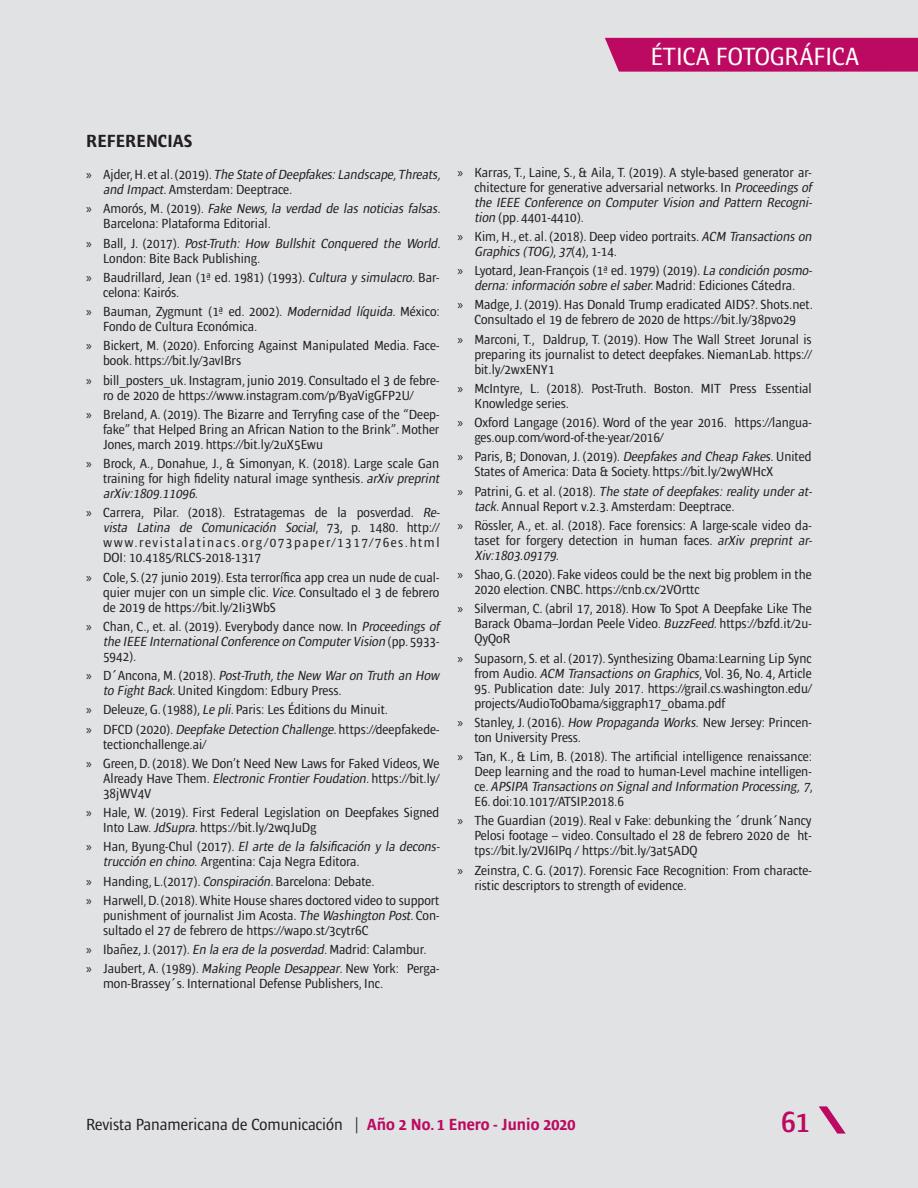
<style>
.page{position:relative;width:918px;height:1188px;background:#e1e2e4}
.page>*{position:absolute;margin:0;border:0;box-sizing:border-box;transform-origin:0 0}
.t1{font:600 condensed 30px "Ardoise Std";color:#bc0a62}
.t2{font:condensed 25.5px "Ardoise Std";color:#fff}
.Subtítulos{font:700 condensed 18px "Ardoise Std";color:#231f20}
.t3{font:condensed 16.5px "Ardoise Std";color:#231f20}
.t4{font:condensed 13.5px/15px "Ardoise Std";color:#231f20}
.t5{font:italic condensed 13.5px/15px "Ardoise Std";color:#231f20}
.s1{font-family:"Myriad Pro";font-style:normal;font-stretch:normal}
.s2{font-style:normal}
.s3{font-family:"Myriad Pro";font-stretch:normal}
.s4{font-style:italic}
.s5{font-weight:700;color:#bc0a62}
</style>
<div class="page">
<svg style="left:819px;top:1106px;width:27px;height:28px"></svg>
<div style="left:605px;top:38px;width:313px;height:34px;background:#bc0a62"></div>
<h2 class="t2" style="left:651px;top:42px;width:210px">ÉTICA FOTOGRÁFICA</h2>
<p class="Subtítulos" style="left:86px;top:131px;width:108px">REFERENCIAS</p>
<p class="t5" style="left:103px;top:167px;width:342px;text-indent:-17px"><span class="s1">»</span> <span class="s2">A j d e r, H . e t a l . ( 2 0 1 9 ) .</span> The State of Deepfakes:Landscape,Threats, and Impact<span class="s2">. Amsterdam: Deeptrace.</span></p>
<p class="t4" style="left:103px;top:201px;width:339px;text-indent:-17px"><span class="s3">»</span> A m o ró s , M . ( 2 0 1 9 ) . <span class="s4">Fake News,la verdad de las noticias falsas</span>.<br>Barcelona: Plataforma Editorial.</p>
<p class="t4" style="left:103px;top:235px;width:339px;text-indent:-17px"><span class="s3">»</span> B a l l , J . ( 2 0 1 7 ) . <span class="s4">Post-Truth: How Bullshit Conquered the World</span>.<br>London: Bite Back Publishing.</p>
<p class="t4" style="left:103px;top:270px;width:338px;text-indent:-17px"><span class="s3">»</span> Baudrillard, Jean (1ª ed. 1981) (1993). <span class="s4">Cultura y simulacro</span>. Bar&shy;celona: Kairós.</p>
<p class="t4" style="left:103px;top:304px;width:338px;text-indent:-17px"><span class="s3">»</span> Bauman, Zygmunt (1ª ed. 2002). <span class="s4">Modernidad líquida</span>. México:<br>Fondo de Cultura Económica.</p>
<p class="t4" style="left:103px;top:338px;width:338px;text-indent:-17px"><span class="s3">»</span> Bickert, M. (2020). Enforcing Against Manipulated Media. Face&shy;book. https://bit.ly/3avIBrs</p>
<p class="t4" style="left:103px;top:372px;width:338px;text-indent:-17px"><span class="s3">»</span> bill_posters_uk. Instagram, junio 2019. Consultado el 3 de febre&shy;ro de 2020 de https://www.instagram.com/p/ByaVigGFP2U/</p>
<p class="t4" style="left:103px;top:407px;width:338px;text-align:justify;text-indent:-17px"><span class="s3">»</span> Breland, A. (2019). The Bizarre and Terryfing case of the “Deep&shy;fake” that Helped Bring an African Nation to the Brink”. Mother Jones, march 2019. https://bit.ly/2uX5Ewu</p>
<p class="t4" style="left:103px;top:456px;width:340px;text-indent:-17px"><span class="s3">»</span> Brock, A., Donahue, J., &amp; Simonyan, K. (2018). Large scale Gan training for high fidelity natural image synthesis. <span class="s4">arXiv preprint arXiv:1809.11096</span>.</p>
<p class="t4" style="left:103px;top:505px;width:340px;text-indent:-17px"><span class="s3">»</span> Carrera, Pilar. (2018). Estratagemas de la posverdad. <span class="s4">Re&shy;vista Latina de Comunicación Social</span>, 7 3 , p . 1 4 8 0 . h t t p :// www.revistalatinacs.org/073paper/1317/76es.html DOI: 10.4185/RLCS-2018-1317</p>
<p class="t4" style="left:103px;top:569px;width:338px;text-align:justify;text-indent:-17px"><span class="s3">»</span> Cole, S. (27 junio 2019). Esta terrorífica app crea un nude de cual&shy;quier mujer con un simple clic. <span class="s4">Vice</span>. Consultado el 3 de febrero de 2019 de https://bit.ly/2Ii3WbS</p>
<p class="t5" style="left:103px;top:619px;width:338px;text-align:justify;text-indent:-17px"><span class="s1">»</span> <span class="s2">Chan, C., et. al. (2019). Everybody dance now. In</span> Proceedings of the IEEE InternationalConference on ComputerVision <span class="s2">( p p . 5 9 3 3 - 5942).</span></p>
<p class="t4" style="left:103px;top:668px;width:340px;text-indent:-17px"><span class="s3">»</span> D ´ A n c o n a , M . ( 2 0 1 8 ) . <span class="s4">Post-Truth,the New War on Truth an How to FightBack</span>. United Kingdom: Edbury Press.</p>
<p class="t4" style="left:86px;top:702px;width:304px"><span class="s3">»</span> Deleuze, G. (1988), <span class="s4">Le pli</span>. Paris: Les Éditions du Minuit.</p>
<p class="t4" style="left:103px;top:721px;width:338px;text-indent:-17px"><span class="s3">»</span> DFCD (2020).<span class="s4">Deepfake Detection Challenge</span>. https://deepfakede&shy;tectionchallenge.ai/</p>
<p class="t4" style="left:103px;top:756px;width:338px;text-align:justify;text-indent:-17px"><span class="s3">»</span> Green, D. (2018). We Don’t Need New Laws for Faked Videos, We Already Have Them. <span class="s4">Electronic Frontier Foudation</span>. https://bit.ly/ 38jWV4V</p>
<p class="t4" style="left:103px;top:805px;width:338px;text-indent:-17px"><span class="s3">»</span> Hale, W. (2019). First Federal Legislation on Deepfakes Signed<br>Into Law.<span class="s4">JdSupra</span>. https://bit.ly/2wqJuDg</p>
<p class="t5" style="left:103px;top:839px;width:340px;text-indent:-17px"><span class="s1">»</span> <span class="s2">H a n , B y u n g- C h u l ( 2 0 1 7 ) .</span> El arte de la falsificación y la decons&shy;trucción en chino.<span class="s2">Argentina: Caja Negra Editora.</span></p>
<p class="t4" style="left:86px;top:873px;width:290px"><span class="s3">»</span> Handing, L.(2017). <span class="s4">Conspiración</span>. Barcelona: Debate.</p>
<p class="t4" style="left:103px;top:893px;width:338px;text-align:justify;text-indent:-17px"><span class="s3">»</span> Harwell, D. (2018). White House shares doctored video to support punishment of journalist Jim Acosta. <span class="s4">The Washington Post</span>. Con&shy;sultado el 27 de febrero de https://wapo.st/3cytr6C</p>
<p class="t4" style="left:86px;top:942px;width:342px"><span class="s3">»</span> Ibañez, J. (2017). <span class="s4">En la era de la posverdad</span>. Madrid: Calambur.</p>
<p class="t4" style="left:103px;top:961px;width:338px;text-indent:-17px"><span class="s3">»</span> Jaubert, A. (1989). <span class="s4">Making People Desappear</span>. New York: Perga&shy;mon-Brassey´s. International Defense Publishers, Inc.</p>
<p class="t4" style="left:474px;top:164px;width:342px;text-indent:-17px"><span class="s3">»</span> Karras, T., Laine, S., &amp; Aila, T. (2019). A style-based generator ar&shy;chitecture for generative adversarial networks. In <span class="s4">Proceedings of the IEEE Conference on Computer Vision and Pattern Recogni&shy;tion</span>(pp. 4401-4410).</p>
<p class="t4" style="left:474px;top:229px;width:342px;text-indent:-17px"><span class="s3">»</span> Kim, H., et. al. (2018). Deep video portraits. <span class="s4">ACM Transactions on<br>Graphics (TOG)</span>, <span class="s4">37</span>( 4 ) , 1 - 1 4 .</p>
<p class="t4" style="left:457px;top:263px;width:359px;text-align:center"><span class="s3">»</span> Lyotard, Jean-François (1ª ed. 1979) (2019). <span class="s4">La condición posmo&shy;derna:información sobre elsaber.</span>M a d r i d : E d i c i o n e s C á te d ra .</p>
<p class="t4" style="left:457px;top:297px;width:357px;text-align:center"><span class="s3">»</span> Madge, J. (2019). Has Donald Trump eradicated AIDS?. Shots.net.<br>Consultado el 19 de febrero de 2020 de https://bit.ly/38pvo29</p>
<p class="t4" style="left:474px;top:331px;width:339px;text-align:justify;text-indent:-17px"><span class="s3">»</span> Marconi, T., Daldrup, T. (2019). How The Wall Street Jorunal is preparing its journalist to detect deepfakes. NiemanLab. https:// bit.ly/2wxENY1</p>
<p class="t4" style="left:474px;top:381px;width:339px;text-indent:-17px"><span class="s3">»</span> McIntyre, L. (2018). Post-Truth. Boston. MIT Press Essential<br>Knowledge series.</p>
<p class="t4" style="left:474px;top:415px;width:339px;text-indent:-17px"><span class="s3">»</span> Oxford Langage (2016). Word of the year 2016. https://langua&shy;ges.oup.com/word-of-the-year/2016/</p>
<p class="t4" style="left:474px;top:449px;width:339px;text-indent:-17px"><span class="s3">»</span> Paris, B; Donovan, J. (2019). <span class="s4">Deepfakes and Cheap Fakes</span>. United<br>States of America: Data &amp; Society. https://bit.ly/2wyWHcX</p>
<p class="t4" style="left:474px;top:483px;width:342px;text-indent:-17px"><span class="s3">»</span> Pa t r i n i , G . e t a l . ( 2 0 1 8 ) . <span class="s4">The state of deepfakes: reality under at&shy;tack</span>. Annual Report v.2.3. Amsterdam: Deeptrace.</p>
<p class="t4" style="left:474px;top:518px;width:342px;text-indent:-17px"><span class="s3">»</span> Rössler, A., et. al. (2018). Face forensics: A large-scale video da&shy;taset for forgery detection in human faces. <span class="s4">arXiv preprint ar-<br>Xiv:1803.09179</span>.</p>
<p class="t4" style="left:474px;top:567px;width:339px;text-indent:-17px"><span class="s3">»</span> Shao, G. (2020). Fake videos could be the next big problem in the<br>2020 election. CNBC. https://cnb.cx/2VOrttc</p>
<p class="t4" style="left:474px;top:601px;width:339px;text-align:justify;text-indent:-17px"><span class="s3">»</span> Silverman, C. (abril 17, 2018). How To Spot A Deepfake Like The Barack Obama–Jordan Peele Video. <span class="s4">BuzzFeed</span>. https://bzfd.it/2u-QyQoR</p>
<p class="t4" style="left:457px;top:650px;width:356px;text-align:right"><span class="s3">»</span> Supasorn, S. et al. (2017). Synthesizing Obama:Learning Lip Sync from Audio. <span class="s4">ACM Transactions on Graphics</span>, Vol. 36, No. 4, Article</p>
<p class="t4" style="left:474px;top:680px;width:339px">95. Publication date: July 2017. https://grail.cs.washington.edu/ projects/AudioToObama/siggraph17_obama.pdf</p>
<p class="t4" style="left:474px;top:715px;width:339px;text-indent:-17px"><span class="s3">»</span> Stanley, J. (2016). <span class="s4">How Propaganda Works.</span>New Jersey: Princen&shy;ton University Press.</p>
<p class="t4" style="left:474px;top:749px;width:340px;text-align:justify;text-indent:-17px"><span class="s3">»</span> Tan, K., &amp; Lim, B. (2018). The artificial intelligence renaissance:<br>Deep learning and the road to human-Level machine intelligen&shy;c e . <span class="s4">APSIPA Transactions on Signaland Information Processing, 7</span>, E6. doi:10.1017/ATSIP.2018.6</p>
<p class="t4" style="left:474px;top:813px;width:339px;text-align:justify;text-indent:-17px"><span class="s3">»</span> The Guardian (2019). Real v Fake: debunking the ´drunk´Nancy Pelosi footage – video. Consultado el 28 de febrero 2020 de ht&shy;tps://bit.ly/2VJ6IPq / https://bit.ly/3at5ADQ</p>
<p class="t4" style="left:474px;top:862px;width:339px;text-indent:-17px"><span class="s3">»</span> Zeinstra, C. G. (2017). Forensic Face Recognition: From characte&shy;ristic descriptors to strength of evidence.</p>
<p class="t3" style="left:86px;top:1115px;width:491px">Revista Panamericana de Comunicación | <span class="s5">Año 2 No. 1 Enero - Junio 2020</span></p>
<h1 class="t1" style="left:781px;top:1104px;width:30px">61</h1>
</div>
